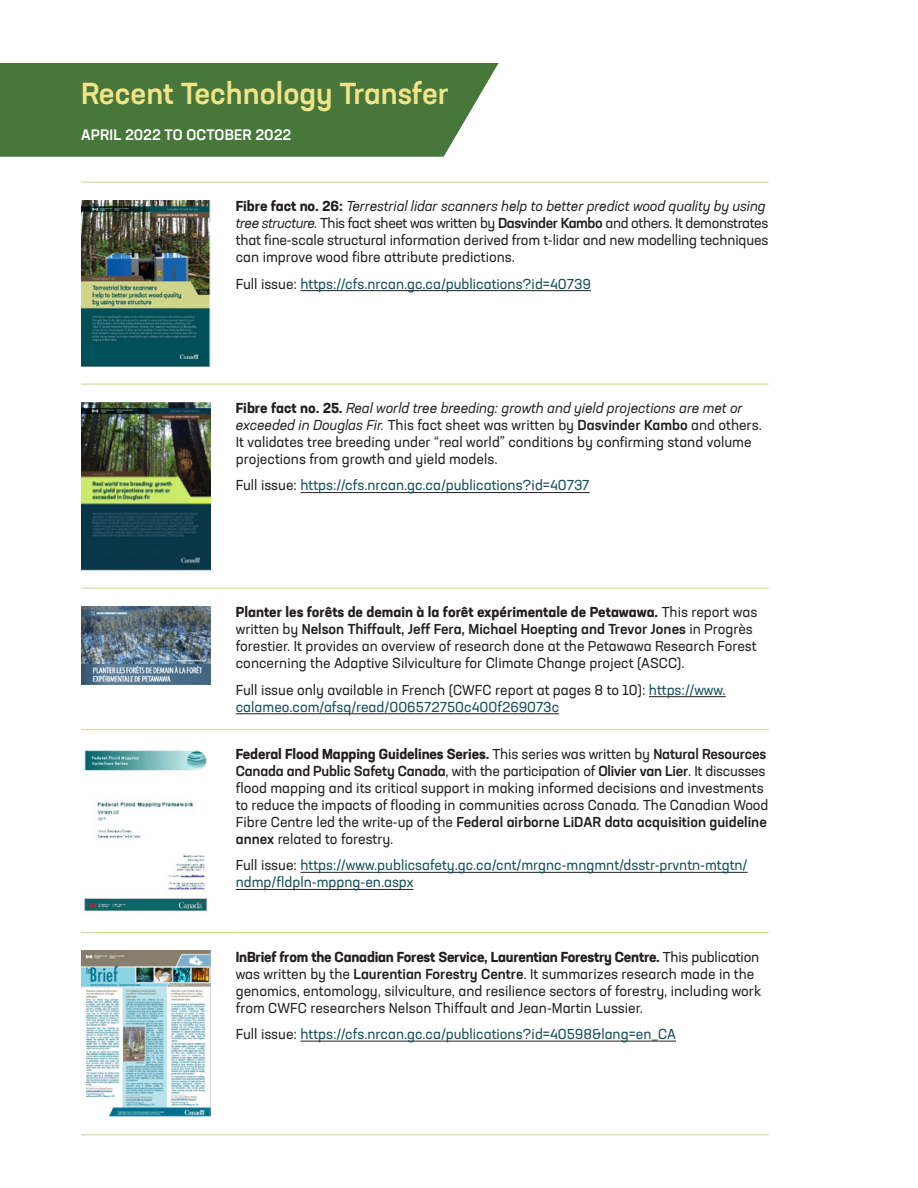
<style>
.page{position:relative;width:918px;height:1188px;background:#fff}
.page>*{position:absolute;margin:0;border:0;box-sizing:border-box;transform-origin:0 0}
.t1{font:500 30px "Neusa Next Pro";color:#f1e387}
.Date{font:500 15px "Neusa Next Pro";color:#fff}
.t2{font:14.25px/17.1px "Neusa Next Pro";color:#231f20}
.t3{font:14.25px/17.1px "Neusa Next Pro";color:#154f59}
.s1{font-family:"Neusa Next Std";font-weight:700}
.s2{font-family:"Neusa Next Std";font-style:italic}
.s3{font-family:"Neusa Next Std";font-weight:500}
.s4{color:#231f20}
.s5{color:#154f59}
</style>
<div class="page">
<div style="left:0;top:63px;width:499px;height:94px;background:#48773c"></div>
<hr style="left:81px;top:182px;width:155px;height:1px;background:#d0d488">
<hr style="left:236px;top:182px;width:533px;height:1px;background:#d0d488">
<hr style="left:81px;top:384px;width:155px;height:1px;background:#d0d488">
<hr style="left:236px;top:384px;width:533px;height:1px;background:#d0d488">
<hr style="left:81px;top:588px;width:155px;height:1px;background:#d0d488">
<hr style="left:236px;top:588px;width:533px;height:1px;background:#d0d488">
<hr style="left:81px;top:729px;width:155px;height:1px;background:#d0d488">
<hr style="left:236px;top:729px;width:533px;height:1px;background:#d0d488">
<hr style="left:81px;top:932px;width:155px;height:1px;background:#d0d488">
<hr style="left:236px;top:932px;width:533px;height:1px;background:#d0d488">
<hr style="left:81px;top:1134px;width:155px;height:1px;background:#d0d488">
<hr style="left:236px;top:1134px;width:533px;height:1px;background:#d0d488">
<img style="left:81px;top:200px;width:129px;height:166px">
<hr style="left:301px;top:290px;width:290px;height:1px;background:#231f20">
<img style="left:81px;top:402px;width:129px;height:168px">
<hr style="left:301px;top:492px;width:289px;height:1px;background:#231f20">
<img style="left:81px;top:606px;width:129px;height:78px">
<hr style="left:649px;top:696px;width:77px;height:1px;background:#231f20">
<hr style="left:236px;top:713px;width:323px;height:1px;background:#231f20">
<img style="left:84px;top:750px;width:124px;height:162px">
<hr style="left:301px;top:872px;width:447px;height:1px;background:#231f20">
<hr style="left:236px;top:889px;width:178px;height:1px;background:#231f20">
<img style="left:81px;top:951px;width:129px;height:166px">
<hr style="left:301px;top:1041px;width:375px;height:1px;background:#231f20">
<h3 class="t1" style="left:81px;top:74px;width:369px">Recent Technology Transfer</h3>
<p class="Date" style="left:81px;top:125px;width:212px">APRIL 2022 TO OCTOBER 2022</p>
<p class="t2" style="left:236px;top:197px;width:534px"><span class="s1">Fibre fact no. 26:</span> <span class="s2">Terrestrial lidar scanners help to better predict wood quality by using tree structure.</span> This fact sheet was written by <span class="s3">Dasvinder Kambo</span> and others. It demonstrates that fine-scale structural information derived from t-lidar and new modelling techniques can improve wood fibre attribute predictions.</p>
<p class="t3" style="left:236px;top:275px;width:357px"><span class="s4">Full issue:</span> https://cfs.nrcan.gc.ca/publications?id=40739</p>
<p class="t2" style="left:236px;top:399px;width:528px"><span class="s1">Fibre fact no. 25.</span> <span class="s2">Real world tree breeding: growth and yield projections are met or exceeded in Douglas Fir.</span> This fact sheet was written by <span class="s3">Dasvinder Kambo</span> and others.<br>It validates tree breeding under “real world” conditions by confirming stand volume projections from growth and yield models.</p>
<p class="t3" style="left:236px;top:477px;width:355px"><span class="s4">Full issue:</span> https://cfs.nrcan.gc.ca/publications?id=40737</p>
<p class="t2" style="left:236px;top:603px;width:523px"><span class="s1">Planter les forêts de demain à la forêt expérimentale de Petawawa.</span> This report was written by <span class="s3">Nelson Thiffault, Jeff Fera, Michael Hoepting and Trevor Jones</span> in Progrès forestier. It provides an overview of research done at the Petawawa Research Forest concerning the Adaptive Silviculture for Climate Change project (ASCC).</p>
<p class="t2" style="left:236px;top:681px;width:491px">Full issue only available in French (CWFC report at pages 8 to 10): <span class="s5">https://www. calameo.com/afsq/read/006572750c400f269073c</span></p>
<p class="t2" style="left:236px;top:745px;width:534px"><span class="s1">Federal Flood Mapping Guidelines Series.</span> This series was written by <span class="s3">Natural Resources Canada and Public Safety Canada</span>, with the participation of <span class="s3">Olivier van Lier</span>. It discusses flood mapping and its critical support in making informed decisions and investments to reduce the impacts of flooding in communities across Canada. The Canadian Wood Fibre Centre led the write-up of the <span class="s3">Federal airborne LiDAR data acquisition guideline annex</span> related to forestry.</p>
<p class="t3" style="left:236px;top:856px;width:513px"><span class="s4">Full issue:</span> https://www.publicsafety.gc.ca/cnt/mrgnc-mngmnt/dsstr-prvntn-mtgtn/ ndmp/fldpln-mppng-en.aspx</p>
<p class="t2" style="left:236px;top:948px;width:527px"><span class="s1">InBrief from the Canadian Forest Service, Laurentian Forestry Centre.</span> This publication was written by the <span class="s3">Laurentian Forestry Centre</span>. It summarizes research made in the genomics, entomology, silviculture, and resilience sectors of forestry, including work from CWFC researchers Nelson Thiffault and Jean-Martin Lussier.</p>
<p class="t3" style="left:236px;top:1025px;width:442px"><span class="s4">Full issue:</span> https://cfs.nrcan.gc.ca/publications?id=40598&amp;lang=en_CA</p>
</div>
